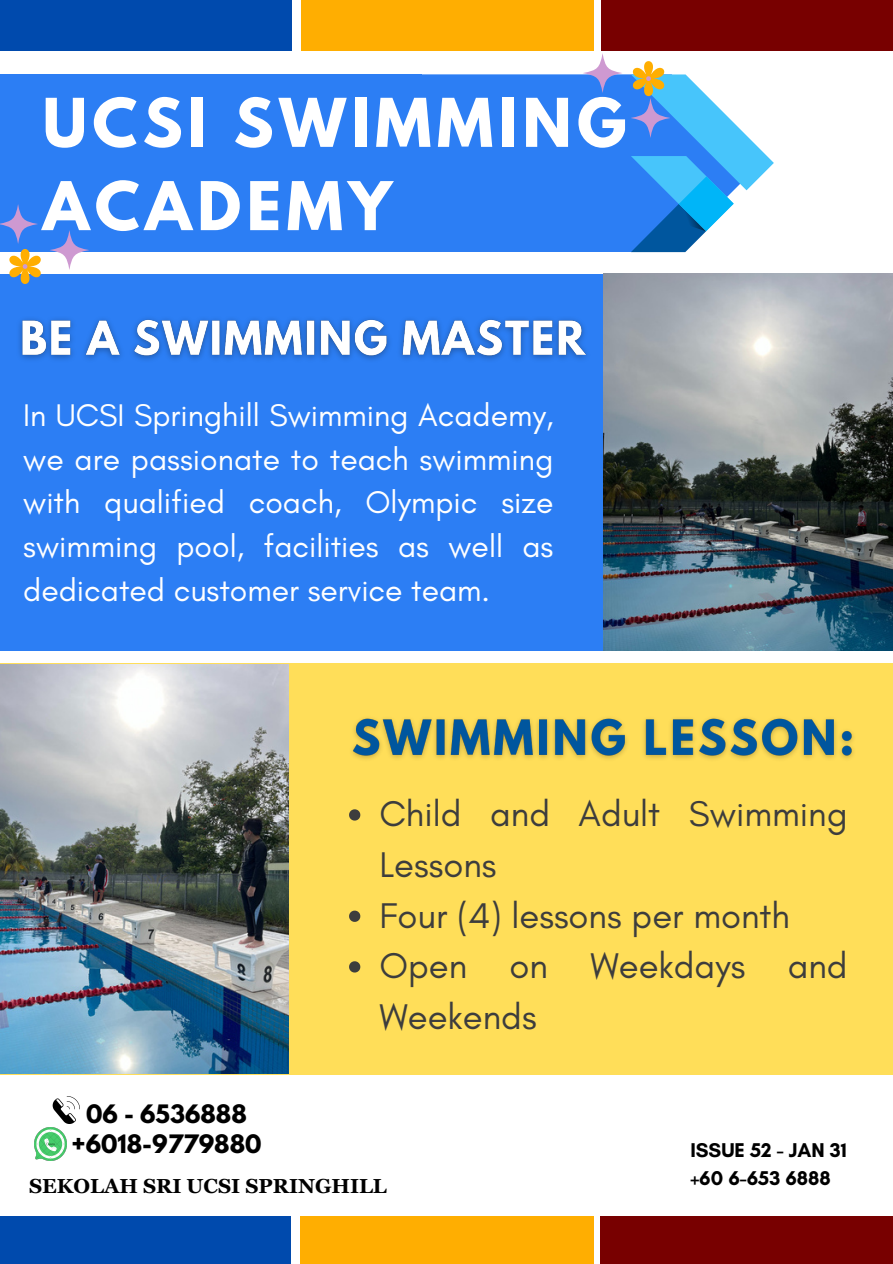
<style>
.page{position:relative;width:893px;height:1264px;background:#fff}
.page>*{position:absolute;margin:0;border:0;box-sizing:border-box;transform-origin:0 0}
.t1{font:700 59.4px/83.2px "League Spartan";letter-spacing:.09em;color:#fff}
.t2{font:36.3px/50.7px "Glacial Indifference";color:#3d3d3d}
.t3{font:31.8px/43.8px "Glacial Indifference";color:#fff;text-align:justify}
.t4{font:700 22.5px "League Spartan";color:#000}
.t5{font:700 20.25px "Glacial Indifference";color:#000}
.t6{font:700 20.25px "Georgia Pro";color:#000}
</style>
<div class="page">
<div style="left:0;top:74px;width:422px;height:178px;background:#2c7ef4"></div>
<div style="left:422px;top:74px;width:200px;height:178px;background:#2c7ef4"></div>
<div style="left:0;top:274px;width:892px;height:376px;background:#2c7ef4"></div>
<div style="left:0;top:663px;width:892px;height:411px;background:#ffde59"></div>
<img style="left:603px;top:274px;width:289px;height:376px">
<img style="left:0;top:664px;width:289px;height:409px">
<div style="left:0;top:1216px;width:291px;height:47px;background:#004aad"></div>
<div style="left:300px;top:1216px;width:293px;height:47px;background:#ffae01"></div>
<div style="left:600px;top:1216px;width:292px;height:47px;background:#780000"></div>
<img style="left:34px;top:1127px;width:33px;height:33px">
<img style="left:53px;top:1096px;width:27px;height:27px">
<img style="left:19px;top:318px;width:568px;height:42px">
<img style="left:352px;top:718px;width:501px;height:41px">
<svg style="left:349px;top:809px;width:11px;height:11px"></svg>
<svg style="left:349px;top:910px;width:11px;height:11px"></svg>
<svg style="left:349px;top:961px;width:11px;height:11px"></svg>
<div style="left:0;top:0;width:292px;height:50px;background:#004aad"></div>
<div style="left:301px;top:0;width:293px;height:50px;background:#ffae01"></div>
<div style="left:601px;top:0;width:291px;height:50px;background:#780000"></div>
<svg style="left:49px;top:230px;width:40px;height:39px"></svg>
<svg style="left:0;top:204px;width:51px;height:80px"></svg>
<svg style="left:582px;top:53px;width:40px;height:39px"></svg>
<svg style="left:622px;top:61px;width:151px;height:191px"></svg>
<p class="t1" style="left:43px;top:89px;width:585px">UCSI SWIMMING<br>ACADEMY</p>
<p class="t3" style="left:23px;top:392px;width:531px">In UCSI Springhill Swimming Academy, we are passionate to teach swimming with qualified coach, Olympic size swimming pool, facilities as well as dedicated customer service team.</p>
<p class="t2" style="left:379px;top:788px;width:469px">Child and Adult Swimming<br>Lessons</p>
<h1 class="t2" style="left:379px;top:889px;width:412px">Four (4) lessons per month</h1>
<p class="t2" style="left:379px;top:940px;width:469px">Open on Weekdays and<br>Weekends</p>
<p class="t4" style="left:86px;top:1102px;width:162px">06 - 6536888</p>
<p class="t4" style="left:71px;top:1132px;width:191px">+6018-9779880</p>
<p class="t6" style="left:29px;top:1174px;width:359px">SEKOLAH SRI UCSI SPRINGHILL</p>
<p class="t5" style="left:690px;top:1137px;width:158px">ISSUE 52 - JAN 31</p>
<h4 class="t5" style="left:690px;top:1165px;width:142px">+60 6-653 6888</h4>
</div>
